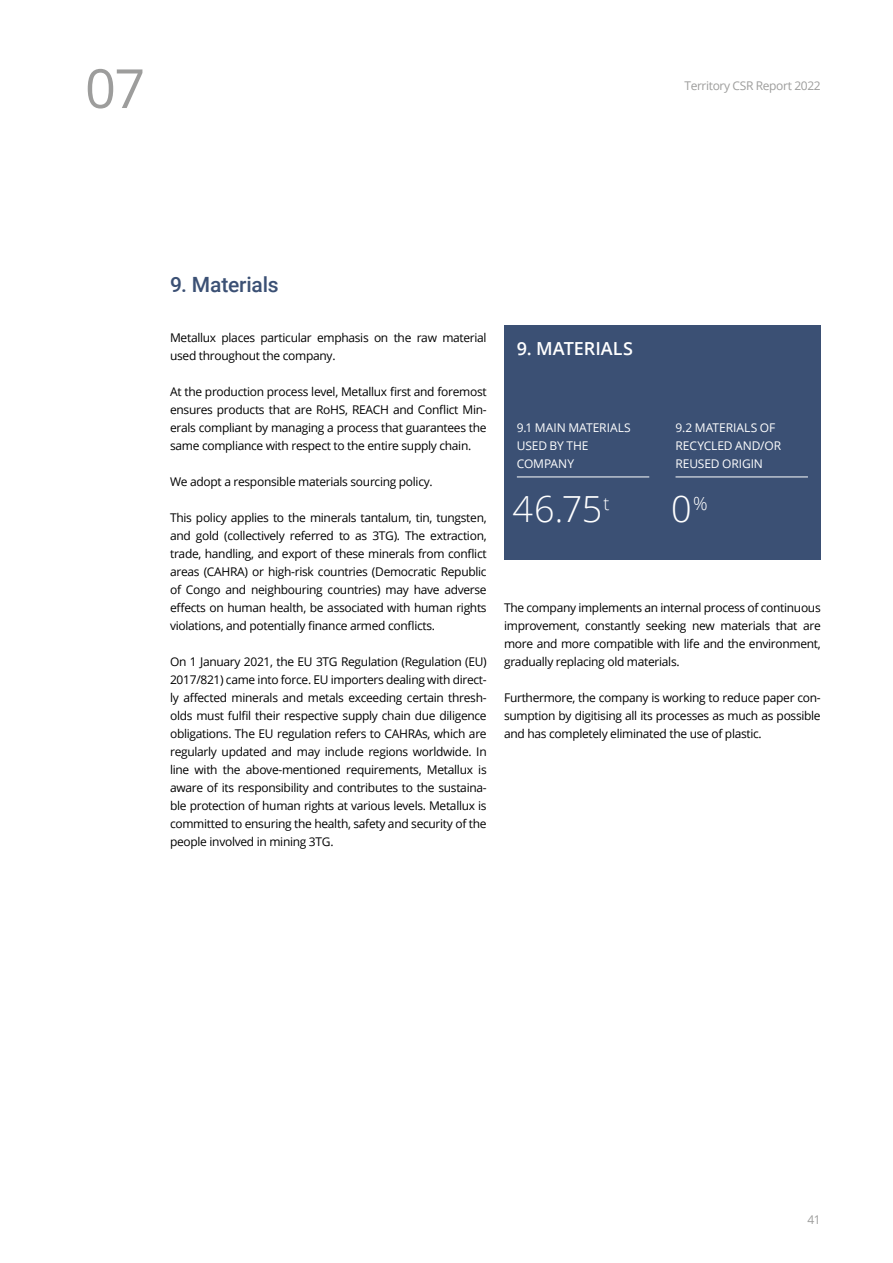
<style>
.page{position:relative;width:893px;height:1263px;background:#fff}
.page>*{position:absolute;margin:0;border:0;box-sizing:border-box;transform-origin:0 0}
.Numerazione_capitoli{font:54px "Open Sans";color:#9d9d9c}
.DATA_BIG{font:300 36px "Open Sans";color:#fff}
.H2_sottotitoli{font:500 21px "Roboto";letter-spacing:-.01em;color:#3b5074}
.Titolo_indicatori{font:600 18px "Open Sans";letter-spacing:.005em;color:#fff}
.t1{font:12px/18px "Open Sans";letter-spacing:-.025em;color:#000;text-align:justify}
.Sottotitolo_indicatori{font:12px/18px "Open Sans";letter-spacing:-.005em;color:#fff}
.t2{font:12px "Open Sans";letter-spacing:-.03em;color:#9d9d9c}
</style>
<div class="page">
<div style="left:504px;top:325px;width:317px;height:234px;background:#3b5074"></div>
<hr style="left:517px;top:477px;width:132px;height:1px;background:#fff">
<hr style="left:675px;top:477px;width:133px;height:1px;background:#fff">
<p class="Numerazione_capitoli" style="left:85px;top:51px;width:62px">07</p>
<p class="t2" style="left:684px;top:77px;width:138px">Territory CSR Report 2022</p>
<p class="H2_sottotitoli" style="left:170px;top:270px;width:110px">9. Materials</p>
<p class="t1" style="left:170px;top:328px;width:318px">Metallux places particular emphasis on the raw material used throughout the company.</p>
<p class="t1" style="left:170px;top:382px;width:318px">At the production process level, Metallux first and foremost ensures products that are RoHS, REACH and Conflict Min&shy;erals compliant by managing a process that guarantees the same compliance with respect to the entire supply chain.</p>
<p class="t1" style="left:170px;top:472px;width:264px">We adopt a responsible materials sourcing policy.</p>
<p class="t1" style="left:170px;top:508px;width:318px">This policy applies to the minerals tantalum, tin, tungsten, and gold (collectively referred to as 3TG). The extraction, trade, handling, and export of these minerals from conflict areas (CAHRA) or high-risk countries (Democratic Republic of Congo and neighbouring countries) may have adverse effects on human health, be associated with human rights violations, and potentially finance armed conflicts.</p>
<p class="t1" style="left:170px;top:652px;width:318px">On 1 January 2021, the EU 3TG Regulation (Regulation (EU)<br>2017/821) came into force. EU importers dealing with direct&shy;ly affected minerals and metals exceeding certain thresh&shy;olds must fulfil their respective supply chain due diligence obligations. The EU regulation refers to CAHRAs, which are regularly updated and may include regions worldwide. In line with the above-mentioned requirements, Metallux is aware of its responsibility and contributes to the sustaina&shy;ble protection of human rights at various levels. Metallux is committed to ensuring the health, safety and security of the people involved in mining 3TG.</p>
<p class="Titolo_indicatori" style="left:517px;top:336px;width:118px">9. MATERIALS</p>
<p class="Sottotitolo_indicatori" style="left:517px;top:418px;width:115px">9.1 MAIN MATERIALS<br>USED BY THE<br>COMPANY</p>
<p class="Sottotitolo_indicatori" style="left:675px;top:418px;width:107px">9.2 MATERIALS OF<br>RECYCLED AND/OR<br>REUSED ORIGIN</p>
<p class="DATA_BIG" style="left:513px;top:484px;width:98px">46.75<sup>t</sup></p>
<p class="DATA_BIG" style="left:671px;top:484px;width:38px">0<sup>%</sup></p>
<p class="t1" style="left:504px;top:598px;width:318px">The company implements an internal process of continuous improvement, constantly seeking new materials that are more and more compatible with life and the environment, gradually replacing old materials.</p>
<p class="t1" style="left:504px;top:688px;width:318px">Furthermore, the company is working to reduce paper con&shy;sumption by digitising all its processes as much as possible and has completely eliminated the use of plastic.</p>
<p class="t2" style="left:807px;top:1211px;width:15px">41</p>
</div>
